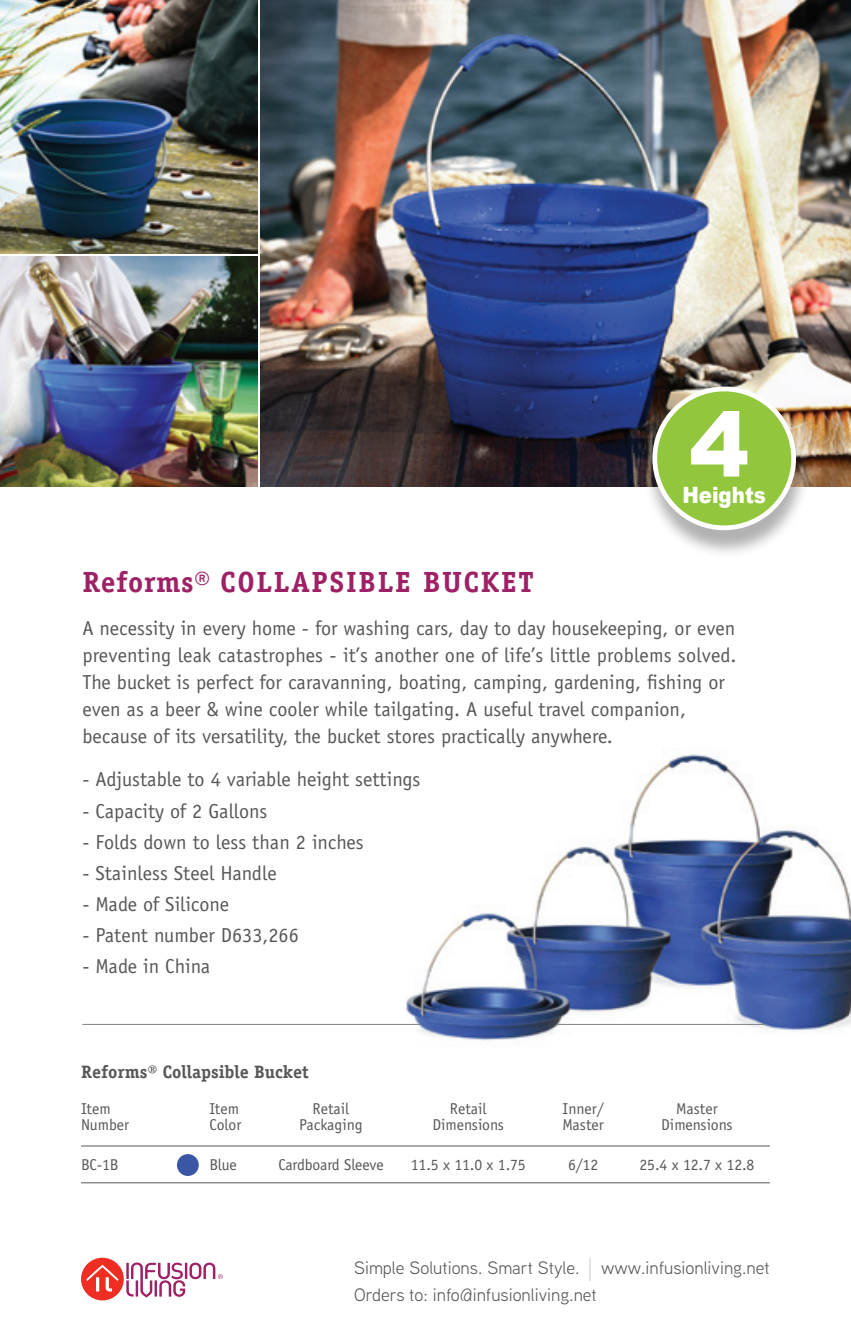
<style>
.page{position:relative;width:851px;height:1337px;background:#fff}
.page>*{position:absolute;margin:0;border:0;box-sizing:border-box;transform-origin:0 0}
.t1{font:900 90px "Arial";color:#fff}
.t2{font:700 29.25px "Officina Serif";letter-spacing:.06em;color:#9e2065}
.t3{font:900 22.5px "Arial";color:#fff;scale:.88 1}
.t4{font:20.25px/27px "Officina Sans";color:#57585a}
.t5{font:18px/27px "Aaux Next";color:#57585a}
.t6{font:700 18px "Officina Serif";color:#57585a}
.t7{font:15.75px "Officina Sans";color:#57585a}
.s1{font-family:"Officina Sans";font-weight:400}
.s2{font-size:27px}
</style>
<div class="page">
<div style="left:81px;top:1257px;width:43px;height:43px;background:#ee2e22;border-radius:50%"></div>
<svg style="left:86px;top:1264px;width:32px;height:27px"></svg>
<svg style="left:126px;top:1262px;width:97px;height:35px"></svg>
<img style="left:405px;top:753px;width:445px;height:288px">
<img style="left:261px;top:0;width:589px;height:486px">
<div style="left:643px;top:391px;width:167px;height:167px;background:#231f20;opacity:.35"></div>
<div style="left:654px;top:389px;width:139px;height:139px;background:#92c73d;border-radius:50%"></div>
<div style="left:652px;top:386px;width:144px;height:144px;border:5px solid #fff;border-radius:50%"></div>
<hr style="left:82px;top:1024px;width:338px;height:1px;background:#808285">
<hr style="left:81px;top:1145px;width:689px;height:1px;background:#57585a">
<hr style="left:81px;top:1182px;width:689px;height:1px;background:#57585a">
<div style="left:177px;top:1154px;width:22px;height:22px;background:#3a56a5;border-radius:50%"></div>
<img style="left:0;top:256px;width:258px;height:230px">
<img style="left:0;top:0;width:258px;height:253px">
<hr style="left:556px;top:1024px;width:209px;height:1px;background:#808285">
<h1 class="t1" style="left:689px;top:377px;width:62px">4</h1>
<p class="t3" style="left:682px;top:478px;width:96px">Heights</p>
<h2 class="t2" style="left:82px;top:564px;width:453px">Reforms<span class="s1">®</span> COLLAPSIBLE BUCKET</h2>
<p class="t4" style="left:82px;top:615px;width:655px">A necessity in every home - for washing cars, day to day housekeeping, or even preventing leak catastrophes - it’s another one of life’s little problems solved.<br>The bucket is perfect for caravanning, boating, camping, gardening, fishing or even as a beer &amp; wine cooler while tailgating. A useful travel companion, because of its versatility, the bucket stores practically anywhere.</p>
<p class="t4" style="left:82px;top:766px;width:339px">- Adjustable to 4 variable height settings</p>
<p class="t4" style="left:82px;top:797px;width:186px">- Capacity of 2 Gallons</p>
<p class="t4" style="left:82px;top:828px;width:283px">- Folds down to less than 2 inches</p>
<p class="t4" style="left:82px;top:859px;width:196px">- Stainless Steel Handle</p>
<p class="t4" style="left:82px;top:890px;width:148px">- Made of Silicone</p>
<p class="t4" style="left:82px;top:921px;width:218px">- Patent number D633,266</p>
<p class="t4" style="left:82px;top:952px;width:129px">- Made in China</p>
<p class="t6" style="left:81px;top:1060px;width:229px">Reforms® Collapsible Bucket</p>
<p class="t7" style="left:81px;top:1099px;width:31px">Item</p>
<p class="t7" style="left:209px;top:1099px;width:31px">Item</p>
<p class="t7" style="left:312px;top:1099px;width:38px">Retail</p>
<p class="t7" style="left:450px;top:1099px;width:38px">Retail</p>
<p class="t7" style="left:562px;top:1099px;width:43px">Inner/</p>
<p class="t7" style="left:676px;top:1099px;width:43px">Master</p>
<p class="t7" style="left:81px;top:1115px;width:50px">Number</p>
<p class="t7" style="left:209px;top:1115px;width:34px">Color</p>
<p class="t7" style="left:299px;top:1115px;width:65px">Packaging</p>
<p class="t7" style="left:432px;top:1115px;width:73px">Dimensions</p>
<p class="t7" style="left:562px;top:1115px;width:43px">Master</p>
<p class="t7" style="left:661px;top:1115px;width:73px">Dimensions</p>
<p class="t7" style="left:81px;top:1155px;width:39px">BC-1B</p>
<p class="t7" style="left:209px;top:1155px;width:29px">Blue</p>
<p class="t7" style="left:278px;top:1155px;width:107px">Cardboard Sleeve</p>
<p class="t7" style="left:411px;top:1155px;width:116px">11.5 x 11.0 x 1.75</p>
<p class="t7" style="left:568px;top:1155px;width:32px">6/12</p>
<p class="t7" style="left:639px;top:1155px;width:116px">25.4 x 12.7 x 12.8</p>
<p class="t5" style="left:354px;top:1253px;width:417px">Simple Solutions. Smart Style. <span class="s2">|</span> www.infusionliving.net<br>Orders to: info@infusionliving.net</p>
</div>
